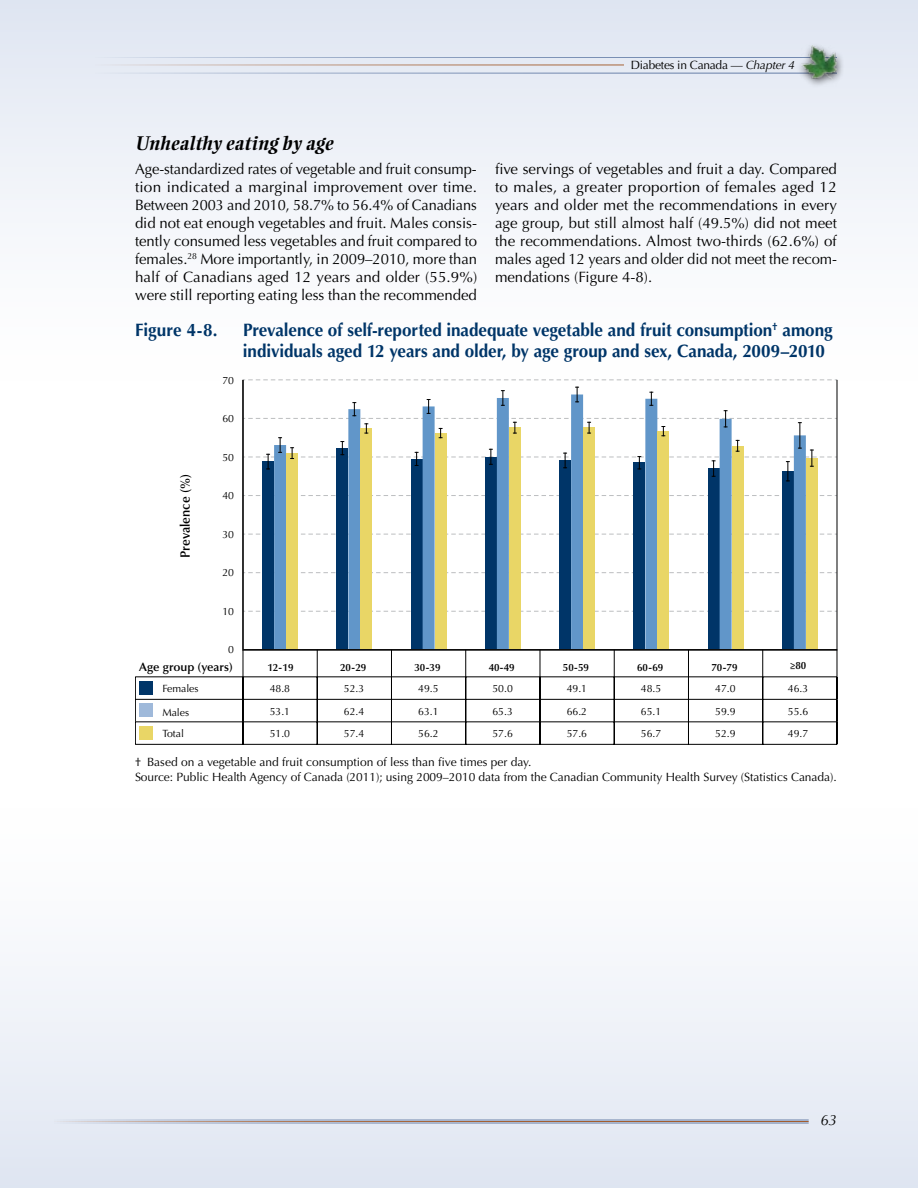
<style>
.page{position:relative;width:918px;height:1188px;background:#fff}
.page>*{position:absolute;margin:0;border:0;box-sizing:border-box;transform-origin:0 0}
.t1{font:italic 700 19.5px "Ellington";color:#000}
.t2{font:700 18px/21px "Optima LT Std";letter-spacing:-.005em;color:#003568;scale:.95 1}
.t3{font:15px/18px "Optima LT Std";color:#000;text-align:justify}
.t4{font:italic 15px "Optima LT Std";color:#000}
.t5{font:600 13.5px "Optima LT Std";color:#000;scale:.94 1}
.t6{font:12px/15px "Optima LT Std";letter-spacing:-.005em;color:#000}
.t7{font:600 12px "Optima LT Std";color:#000}
.t8{font:10.5px/21.1px "Optima LT Std";color:#000}
.t9{font:600 10.5px "Optima LT Std";color:#000}
.s1{font-style:italic}
</style>
<div class="page">
<div style="left:0;top:0;width:918px;height:382px;background:linear-gradient(to bottom,#dfe5f1,#fff)"></div>
<div style="left:0;top:806px;width:918px;height:382px;background:linear-gradient(to bottom,#fff,#e0e6f2)"></div>
<hr style="left:94px;top:73px;width:743px;height:1px;background:#657da7">
<hr style="left:94px;top:65px;width:530px;height:1px;background:#a25b2b">
<hr style="left:94px;top:57px;width:743px;height:1px;background:#657da7">
<svg style="left:244px;top:380px;width:593px;height:1px"></svg>
<svg style="left:244px;top:495px;width:593px;height:1px"></svg>
<svg style="left:244px;top:534px;width:593px;height:1px"></svg>
<svg style="left:244px;top:572px;width:593px;height:1px"></svg>
<svg style="left:244px;top:611px;width:593px;height:1px"></svg>
<div style="left:262px;top:462px;width:12px;height:188px;background:#003568"></div>
<svg style="left:274px;top:481px;width:532px;height:168px"></svg>
<div style="left:806px;top:458px;width:12px;height:192px;background:#e9d666"></div>
<div style="left:732px;top:446px;width:12px;height:204px;background:#e9d666"></div>
<div style="left:657px;top:431px;width:12px;height:219px;background:#e9d666"></div>
<div style="left:583px;top:428px;width:12px;height:222px;background:#e9d666"></div>
<div style="left:509px;top:428px;width:12px;height:222px;background:#e9d666"></div>
<div style="left:435px;top:433px;width:12px;height:217px;background:#e9d666"></div>
<div style="left:360px;top:428px;width:12px;height:222px;background:#e9d666"></div>
<div style="left:286px;top:453px;width:12px;height:197px;background:#e9d666"></div>
<svg style="left:244px;top:387px;width:593px;height:94px"></svg>
<hr style="left:135px;top:676px;width:702px;height:1px;background:#000">
<hr style="left:135px;top:699px;width:702px;height:1px;background:#000">
<hr style="left:135px;top:721px;width:702px;height:1px;background:#000">
<svg style="left:135px;top:677px;width:1px;height:67px"></svg>
<hr style="left:135px;top:744px;width:702px;height:1px;background:#000">
<svg style="left:243px;top:651px;width:1px;height:93px"></svg>
<svg style="left:317px;top:651px;width:1px;height:93px"></svg>
<svg style="left:391px;top:651px;width:1px;height:93px"></svg>
<svg style="left:465px;top:651px;width:1px;height:93px"></svg>
<svg style="left:540px;top:651px;width:1px;height:93px"></svg>
<svg style="left:614px;top:651px;width:1px;height:93px"></svg>
<svg style="left:688px;top:651px;width:1px;height:93px"></svg>
<svg style="left:762px;top:651px;width:1px;height:93px"></svg>
<svg style="left:837px;top:650px;width:1px;height:94px"></svg>
<div style="left:140px;top:704px;width:13px;height:13px;background:#9fb9da"></div>
<div style="left:140px;top:681px;width:13px;height:14px;background:#003568"></div>
<div style="left:140px;top:726px;width:13px;height:14px;background:#e9d666"></div>
<hr style="left:243px;top:649px;width:594px;height:2px;background:#000">
<hr style="left:837px;top:380px;width:1px;height:270px;background:#000">
<hr style="left:242px;top:380px;width:2px;height:269px;background:#000">
<hr style="left:54px;top:1120px;width:755px;height:1px;background:#657da7">
<hr style="left:54px;top:1121px;width:755px;height:1px;background:#a25b2b">
<hr style="left:54px;top:1123px;width:755px;height:1px;background:#657da7">
<div style="left:795px;top:41px;width:50px;height:47px;background:#000;opacity:.75"></div>
<img style="left:801px;top:46px;width:36px;height:33px">
<p class="t6" style="left:631px;top:58px;width:166px">Diabetes in Canada — <span class="s1">Chapter 4</span></p>
<h1 class="t1" style="left:135px;top:132px;width:200px">Unhealthy eating by age</h1>
<p class="t3" style="left:135px;top:160px;width:344px">Age-standardized rates of vegetable and fruit consump&shy;tion indicated a marginal improvement over time.<br>Between 2003 and 2010, 58.7% to 56.4% of Canadians did not eat enough vegetables and fruit. Males consis&shy;tently consumed less vegetables and fruit compared to females.<sup>28</sup> More importantly, in 2009–2010, more than half of Canadians aged 12 years and older (55.9%) were still reporting eating less than the recommended</p>
<p class="t3" style="left:495px;top:160px;width:344px">five servings of vegetables and fruit a day. Compared to males, a greater proportion of females aged 12 years and older met the recommendations in every age group, but still almost half (49.5%) did not meet the recommendations. Almost two-thirds (62.6%) of males aged 12 years and older did not meet the recom&shy;mendations (Figure 4-8).</p>
<p class="t2" style="left:135px;top:320px;width:88px">Figure 4-8.</p>
<p class="t2" style="left:243px;top:320px;width:622px">Prevalence of self-reported inadequate vegetable and fruit consumption<sup>†</sup> among individuals aged 12 years and older, by age group and sex, Canada, 2009–2010</p>
<p class="t8" style="left:222px;top:370px;width:13px">70</p>
<p class="t8" style="left:222px;top:408px;width:13px">60</p>
<p class="t5" style="left:177px;top:558px;width:90px;rotate:-90deg">Prevalence (%)</p>
<p class="t8" style="left:222px;top:447px;width:13px">50</p>
<p class="t8" style="left:222px;top:485px;width:13px">40</p>
<p class="t8" style="left:222px;top:524px;width:13px">30</p>
<p class="t8" style="left:222px;top:562px;width:13px">20</p>
<p class="t8" style="left:222px;top:601px;width:13px">10</p>
<p class="t8" style="left:228px;top:639px;width:7px">0</p>
<p class="t7" style="left:139px;top:660px;width:95px">Age group (years)</p>
<p class="t8" style="left:162px;top:678px;width:38px">Females</p>
<p class="t8" style="left:162px;top:702px;width:28px">Males<br>Total</p>
<p class="t9" style="left:267px;top:661px;width:28px">12-19</p>
<p class="t9" style="left:340px;top:661px;width:28px">20-29</p>
<p class="t9" style="left:414px;top:661px;width:28px">30-39</p>
<p class="t9" style="left:489px;top:661px;width:28px">40-49</p>
<p class="t9" style="left:563px;top:661px;width:28px">50-59</p>
<p class="t9" style="left:637px;top:661px;width:28px">60-69</p>
<p class="t9" style="left:711px;top:661px;width:28px">70-79</p>
<p class="t9" style="left:790px;top:660px;width:18px">≥80</p>
<p class="t8" style="left:270px;top:678px;width:22px">48.8</p>
<p class="t8" style="left:344px;top:678px;width:22px">52.3</p>
<p class="t8" style="left:418px;top:678px;width:22px">49.5</p>
<p class="t8" style="left:492px;top:678px;width:22px">50.0</p>
<p class="t8" style="left:567px;top:678px;width:22px">49.1</p>
<p class="t8" style="left:641px;top:678px;width:22px">48.5</p>
<p class="t8" style="left:715px;top:678px;width:22px">47.0</p>
<p class="t8" style="left:788px;top:678px;width:22px">46.3</p>
<p class="t8" style="left:270px;top:701px;width:22px">53.1</p>
<p class="t8" style="left:344px;top:701px;width:22px">62.4</p>
<p class="t8" style="left:418px;top:701px;width:22px">63.1</p>
<p class="t8" style="left:492px;top:701px;width:22px">65.3</p>
<p class="t8" style="left:567px;top:701px;width:22px">66.2</p>
<p class="t8" style="left:641px;top:701px;width:22px">65.1</p>
<p class="t8" style="left:715px;top:701px;width:22px">59.9</p>
<p class="t8" style="left:788px;top:701px;width:22px">55.6</p>
<p class="t8" style="left:270px;top:723px;width:22px">51.0</p>
<p class="t8" style="left:344px;top:723px;width:22px">57.4</p>
<p class="t8" style="left:418px;top:723px;width:22px">56.2</p>
<p class="t8" style="left:492px;top:723px;width:22px">57.6</p>
<p class="t8" style="left:567px;top:723px;width:22px">57.6</p>
<p class="t8" style="left:641px;top:723px;width:22px">56.7</p>
<p class="t8" style="left:715px;top:723px;width:22px">52.9</p>
<p class="t8" style="left:788px;top:723px;width:22px">49.7</p>
<p class="t6" style="left:135px;top:754px;width:703px">† Based on a vegetable and fruit consumption of less than five times per day.<br>Source: Public Health Agency of Canada (2011); using 2009–2010 data from the Canadian Community Health Survey (Statistics Canada).</p>
<p class="t4" style="left:821px;top:1111px;width:18px">63</p>
</div>
